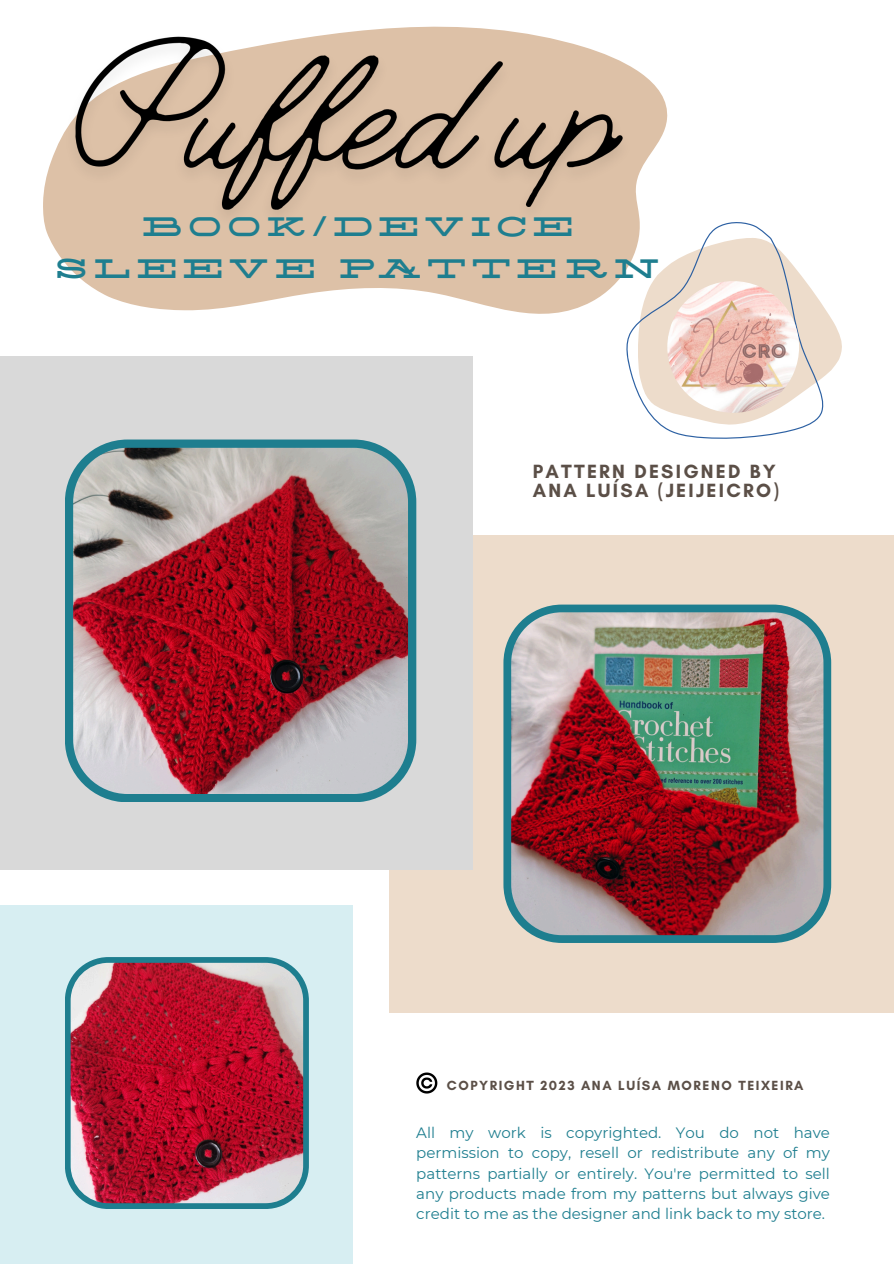
<style>
.page{position:relative;width:894px;height:1264px;background:#fff}
.page>*{position:absolute;margin:0;border:0;box-sizing:border-box;transform-origin:0 0}
.t1{font:38.1px/41.5px "Silverfake";letter-spacing:.145em;color:#1e7e8f;text-align:center}
.t2{font:700 19.5px/19.2px "Glacial Indifference";letter-spacing:.115em;color:#5b4f47}
.t3{font:15px/20.2px "Montserrat";color:#1e7e8f;text-align:justify}
.t4{font:700 13.5px "Glacial Indifference";letter-spacing:.115em;color:#5b4f47}
</style>
<div class="page">
<svg style="left:626px;top:222px;width:216px;height:217px"></svg>
<div style="left:389px;top:535px;width:504px;height:477px;background:#eddccb"></div>
<div style="left:0;top:356px;width:472px;height:513px;background:#d9d9d9"></div>
<svg style="left:43px;top:76px;width:624px;height:238px;fill:#ddc1a7"></svg>
<svg style="left:416px;top:1072px;width:21px;height:21px"></svg>
<div style="left:0;top:905px;width:352px;height:358px;background:#d7eef2"></div>
<img style="left:667px;top:281px;width:131px;height:132px;border-radius:50%">
<svg style="left:65px;top:439px;width:351px;height:363px"></svg>
<img style="left:54px;top:26px;width:591px;height:218px">
<img style="left:503px;top:604px;width:328px;height:339px">
<svg style="left:65px;top:957px;width:244px;height:251px"></svg>
<h3 class="t1" style="left:56px;top:206px;width:605px">BOOK/DEVICE<br>SLEEVE PATTERN</h3>
<p class="t2" style="left:532px;top:461px;width:248px">PATTERN DESIGNED BY<br>ANA LUÍSA (JEIJEICRO)</p>
<p class="t4" style="left:446px;top:1077px;width:358px">COPYRIGHT 2023 ANA LUÍSA MORENO TEIXEIRA</p>
<p class="t3" style="left:416px;top:1122px;width:415px">All my work is copyrighted. You do not have permission to copy, resell or redistribute any of my patterns partially or entirely. You're permitted to sell any products made from my patterns but always give credit to me as the designer and link back to my store.</p>
</div>
